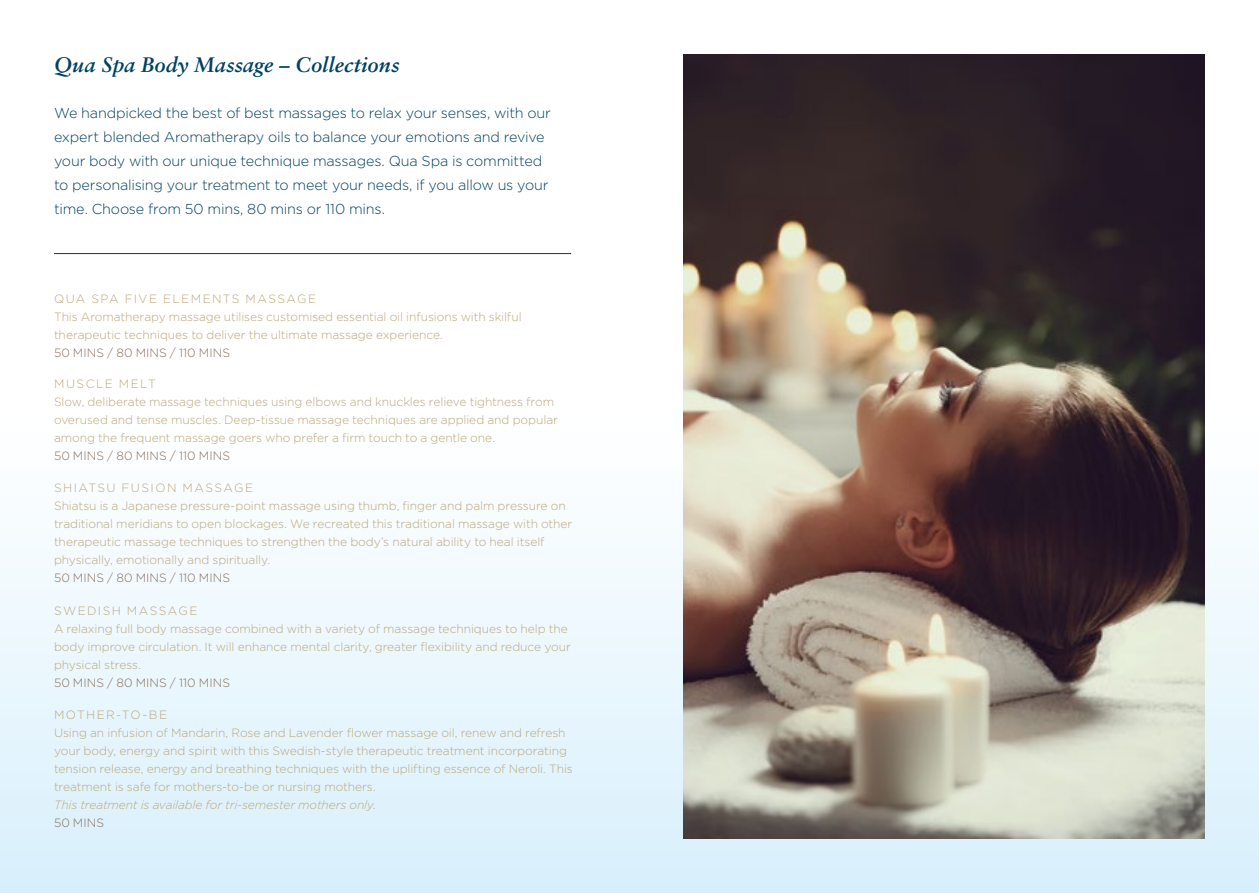
<style>
.page{position:relative;width:1259px;height:893px;background:#fff}
.page>*{position:absolute;margin:0;border:0;box-sizing:border-box;transform-origin:0 0}
.t1{font:italic 700 21px "Sabon";color:#004161}
.t2{font:300 14.4px/24px "Gotham";letter-spacing:-.015em;color:#004161}
.t3{font:300 12px/18px "Gotham";letter-spacing:-.005em;color:#baa87a}
.t4{font:300 12px "Gotham";letter-spacing:.005em;color:#886e5c}
.t5{font:italic 300 12px "Gotham";letter-spacing:-.01em;color:#baa87a}
</style>
<div class="page">
<div style="left:0;top:0;width:1259px;height:893px;background:linear-gradient(to bottom,#fff,#e1f3fc)"></div>
<hr style="left:54px;top:253px;width:517px;height:1px;background:#004161">
<img style="left:683px;top:54px;width:522px;height:785px">
<h1 class="t1" style="left:54px;top:52px;width:347px">Qua Spa Body Massage – Collections</h1>
<p class="t2" style="left:54px;top:100px;width:498px">We handpicked the best of best massages to relax your senses, with our expert blended Aromatherapy oils to balance your emotions and revive your body with our unique technique massages. Qua Spa is committed to personalising your treatment to meet your needs, if you allow us your time. Choose from 50 mins, 80 mins or 110 mins.</p>
<p class="t3" style="left:54px;top:289px;width:469px">QUA SPA FIVE ELEMENTS MASSAGE<br>This Aromatherapy massage utilises customised essential oil infusions with skilful therapeutic techniques to deliver the ultimate massage experience.</p>
<p class="t4" style="left:54px;top:345px;width:177px">50 MINS / 80 MINS / 110 MINS</p>
<p class="t3" style="left:54px;top:374px;width:505px">MUSCLE MELT<br>Slow, deliberate massage techniques using elbows and knuckles relieve tightness from overused and tense muscles. Deep-tissue massage techniques are applied and popular among the frequent massage goers who prefer a firm touch to a gentle one.</p>
<p class="t4" style="left:54px;top:448px;width:177px">50 MINS / 80 MINS / 110 MINS</p>
<p class="t3" style="left:54px;top:479px;width:520px">SHIATSU FUSION MASSAGE<br>Shiatsu is a Japanese pressure-point massage using thumb, finger and palm pressure on traditional meridians to open blockages. We recreated this traditional massage with other therapeutic massage techniques to strengthen the body’s natural ability to heal itself physically, emotionally and spiritually.</p>
<p class="t4" style="left:54px;top:570px;width:177px">50 MINS / 80 MINS / 110 MINS</p>
<p class="t3" style="left:54px;top:601px;width:518px">SWEDISH MASSAGE<br>A relaxing full body massage combined with a variety of massage techniques to help the body improve circulation. It will enhance mental clarity, greater flexibility and reduce your physical stress.</p>
<p class="t4" style="left:54px;top:675px;width:177px">50 MINS / 80 MINS / 110 MINS</p>
<p class="t3" style="left:54px;top:705px;width:520px">MOTHER-TO-BE<br>Using an infusion of Mandarin, Rose and Lavender flower massage oil, renew and refresh your body, energy and spirit with this Swedish-style therapeutic treatment incorporating tension release, energy and breathing techniques with the uplifting essence of Neroli. This treatment is safe for mothers-to-be or nursing mothers.</p>
<p class="t5" style="left:54px;top:797px;width:324px">This treatment is available for tri-semester mothers only.</p>
<p class="t4" style="left:54px;top:815px;width:52px">50 MINS</p>
</div>
